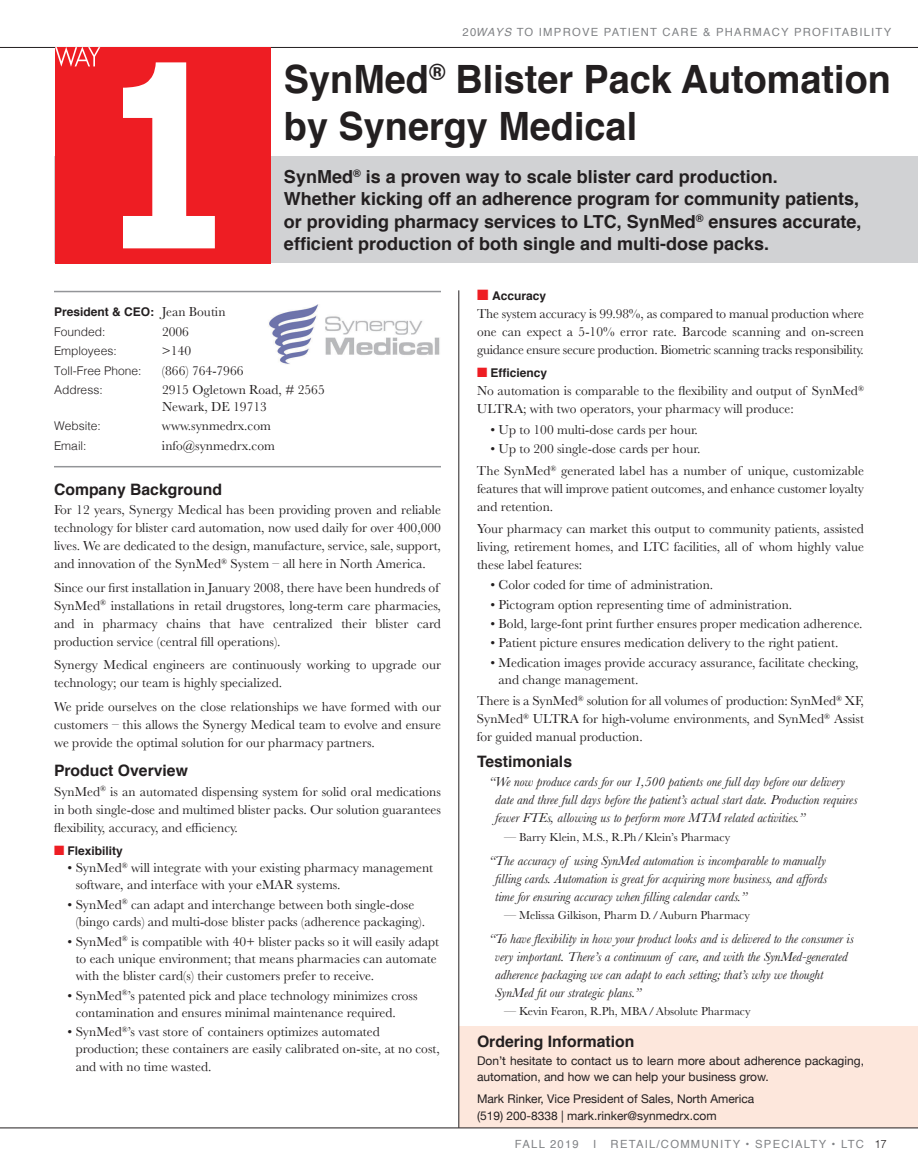
<style>
.page{position:relative;width:918px;height:1175px;background:#fff}
.page>*{position:absolute;margin:0;border:0;box-sizing:border-box;transform-origin:0 0}
.t1{font:700 39px/46.5px "Helvetica";color:#231f20}
.t2{font:700 18px/22.5px "Helvetica";color:#231f20}
.t3{font:700 15.75px "Helvetica";color:#231f20}
.t4{font:13.5px/18px "Baskerville";color:#231f20}
.t5{font:italic 13.5px/18px "Baskerville";color:#231f20}
.t6{font:12px/16.5px "Helvetica Neue";color:#231f20}
.t7{font:12px "Baskerville";color:#231f20}
.t8{font:700 12px/19.5px "Helvetica";color:#231f20}
.t9{font:300 12px "Helvetica";color:#231f20}
.t10{font:11.25px "Helvetica";letter-spacing:.11em;color:#808285}
.s1{font-style:italic}
.s2{font-family:"Baskerville";font-weight:400;font-size:13.5px}
.s3{font-weight:300}
.s4{color:#ee1d23}
.s5{font-weight:300;color:#231f20}
</style>
<div class="page">
<hr style="left:0;top:47px;width:918px;height:1px;background:#231f20">
<hr style="left:54px;top:291px;width:387px;height:1px;background:#939598">
<div style="left:459px;top:1026px;width:459px;height:101px;background:#fde7dc"></div>
<div style="left:55px;top:156px;width:863px;height:107px;background:#d1d2d4"></div>
<hr style="left:54px;top:466px;width:387px;height:1px;background:#939598">
<img style="left:268px;top:304px;width:172px;height:60px">
<hr style="left:459px;top:290px;width:1px;height:837px;background:#231f20">
<div style="left:55px;top:47px;width:216px;height:216px;background:#ee1d23"></div>
<svg style="left:123px;top:62px;width:92px;height:186px"></svg>
<svg style="left:55px;top:47px;width:45px;height:20px"></svg>
<hr style="left:0;top:1127px;width:918px;height:1px;background:#231f20">
<p class="t10" style="left:463px;top:23px;width:430px">20<span class="s1">WAYS</span> TO IMPROVE PATIENT CARE &amp; PHARMACY PROFITABILITY</p>
<h1 class="t1" style="left:284px;top:57px;width:608px">SynMed<sup>®</sup> Blister Pack Automation by Synergy Medical</h1>
<p class="t2" style="left:284px;top:165px;width:579px">SynMed<sup>®</sup> is a proven way to scale blister card production.<br>Whether kicking off an adherence program for community patients, or providing pharmacy services to LTC, SynMed<sup>®</sup> ensures accurate, efficient production of both single and multi-dose packs.</p>
<p class="t8" style="left:54px;top:302px;width:173px">President &amp; CEO: <span class="s2">Jean Boutin<br></span><span class="s3">Founded:</span></p>
<p class="t4" style="left:162px;top:323px;width:28px">2006</p>
<p class="t9" style="left:54px;top:341px;width:64px">Employees:</p>
<p class="t4" style="left:162px;top:342px;width:31px">&gt;140</p>
<p class="t9" style="left:54px;top:360px;width:89px">Toll-Free Phone:</p>
<p class="t4" style="left:162px;top:362px;width:83px">(866) 764-7966</p>
<p class="t9" style="left:54px;top:380px;width:50px">Address:</p>
<p class="t4" style="left:162px;top:382px;width:164px;line-height:16.5px">2915 Ogletown Road, # 2565<br>Newark, DE 19713</p>
<p class="t9" style="left:54px;top:416px;width:48px">Website:</p>
<p class="t4" style="left:162px;top:417px;width:110px">www.synmedrx.com</p>
<p class="t9" style="left:54px;top:435px;width:34px">Email:</p>
<p class="t4" style="left:162px;top:437px;width:114px">info@synmedrx.com</p>
<p class="t3" style="left:54px;top:476px;width:170px">Company Background</p>
<p class="t4" style="left:54px;top:501px;width:388px;text-align:justify">For 12 years, Synergy Medical has been providing proven and reliable technology for blister card automation, now used daily for over 400,000 lives. We are dedicated to the design, manufacture, service, sale, support, and innovation of the SynMed<sup>®</sup> System – all here in North America.</p>
<p class="t4" style="left:54px;top:578px;width:388px">Since our first installation in January 2008, there have been hundreds of SynMed<sup>®</sup> installations in retail drugstores, long-term care pharmacies, and in pharmacy chains that have centralized their blister card production service (central fill operations).</p>
<p class="t4" style="left:54px;top:656px;width:388px">Synergy Medical engineers are continuously working to upgrade our technology; our team is highly specialized.</p>
<p class="t4" style="left:54px;top:697px;width:388px;text-align:justify">We pride ourselves on the close relationships we have formed with our customers – this allows the Synergy Medical team to evolve and ensure we provide the optimal solution for our pharmacy partners.</p>
<p class="t3" style="left:54px;top:757px;width:135px">Product Overview</p>
<p class="t4" style="left:54px;top:782px;width:388px;text-align:justify">SynMed<sup>®</sup> is an automated dispensing system for solid oral medications in both single-dose and multimed blister packs. Our solution guarantees flexibility, accuracy, and efficiency.</p>
<p class="t8" style="left:54px;top:841px;width:70px"><span class="s4">■</span> Flexibility</p>
<p class="t4" style="left:76px;top:859px;width:359px;line-height:17.2px;text-indent:-8px">• SynMed<sup>®</sup> will integrate with your existing pharmacy management software, and interface with your eMAR systems.</p>
<p class="t4" style="left:76px;top:896px;width:351px;line-height:17.2px;text-indent:-8px">• SynMed<sup>®</sup> can adapt and interchange between both single-dose (bingo cards) and multi-dose blister packs (adherence packaging).</p>
<p class="t4" style="left:76px;top:932px;width:365px;line-height:17.2px;text-indent:-8px">• SynMed<sup>®</sup> is compatible with 40+ blister packs so it will easily adapt to each unique environment; that means pharmacies can automate with the blister card(s) their customers prefer to receive.</p>
<p class="t4" style="left:76px;top:986px;width:343px;line-height:17.2px;text-indent:-8px">• SynMed<sup>®</sup>’s patented pick and place technology minimizes cross contamination and ensures minimal maintenance required.</p>
<p class="t4" style="left:76px;top:1023px;width:366px;line-height:17.2px;text-indent:-8px">• SynMed<sup>®</sup>’s vast store of containers optimizes automated production; these containers are easily calibrated on-site, at no cost, and with no time wasted.</p>
<p class="t8" style="left:477px;top:286px;width:71px"><span class="s4">■</span> Accuracy</p>
<p class="t4" style="left:477px;top:304px;width:389px;text-align:justify">The system accuracy is 99.98%, as compared to manual production where one can expect a 5-10% error rate. Barcode scanning and on-screen guidance ensure secure production. Biometric scanning tracks responsibility.</p>
<p class="t8" style="left:477px;top:363px;width:72px"><span class="s4">■</span> Efficiency</p>
<p class="t4" style="left:477px;top:382px;width:389px">No automation is comparable to the flexibility and output of SynMed<sup>®<br></sup>ULTRA; with two operators, your pharmacy will produce:</p>
<p class="t4" style="left:490px;top:420px;width:209px">• Up to 100 multi-dose cards per hour.</p>
<p class="t4" style="left:477px;top:438px;width:388px;line-height:22.4px;text-indent:14px">• Up to 200 single-dose cards per hour.<br>The SynMed<sup>®</sup> generated label has a number of unique, customizable</p>
<p class="t4" style="left:477px;top:480px;width:389px">features that will improve patient outcomes, and enhance customer loyalty and retention.</p>
<p class="t4" style="left:477px;top:519px;width:389px;text-align:justify">Your pharmacy can market this output to community patients, assisted living, retirement homes, and LTC facilities, all of whom highly value these label features:</p>
<p class="t4" style="left:491px;top:576px;width:224px">• Color coded for time of administration.</p>
<p class="t4" style="left:491px;top:595px;width:303px">• Pictogram option representing time of administration.</p>
<p class="t4" style="left:491px;top:615px;width:374px">• Bold, large-font print further ensures proper medication adherence.</p>
<p class="t4" style="left:491px;top:634px;width:349px">• Patient picture ensures medication delivery to the right patient.</p>
<p class="t4" style="left:499px;top:654px;width:361px;line-height:17.2px;text-indent:-8px">• Medication images provide accuracy assurance, facilitate checking, and change management.</p>
<p class="t4" style="left:477px;top:692px;width:389px;text-align:justify">There is a SynMed<sup>®</sup> solution for all volumes of production: SynMed<sup>®</sup> XF, SynMed<sup>®</sup> ULTRA for high-volume environments, and SynMed<sup>®</sup> Assist for guided manual production.</p>
<p class="t3" style="left:477px;top:748px;width:97px">Testimonials</p>
<p class="t5" style="left:495px;top:773px;width:364px;text-indent:-6px">“We now produce cards for our 1,500 patients one full day before our delivery date and three full days before the patient’s actual start date. Production requires fewer FTEs, allowing us to perform more MTM related activities.”</p>
<p class="t7" style="left:504px;top:829px;width:228px">— Barry Klein, M.S., R.Ph/Klein’s Pharmacy</p>
<p class="t5" style="left:495px;top:851px;width:334px;text-align:justify;text-indent:-6px">“The accuracy of using SynMed automation is incomparable to manually filling cards. Automation is great for acquiring more business, and affords time for ensuring accuracy when filling calendar cards.”</p>
<p class="t7" style="left:504px;top:907px;width:247px">— Melissa Gilkison, Pharm D./Auburn Pharmacy</p>
<p class="t5" style="left:495px;top:929px;width:360px;text-indent:-6px">“To have flexibility in how your product looks and is delivered to the consumer is very important. There’s a continuum of care, and with the SynMed-generated adherence packaging we can adapt to each setting; that’s why we thought SynMed fit our strategic plans.”</p>
<p class="t7" style="left:504px;top:1003px;width:248px">— Kevin Fearon, R.Ph, MBA/Absolute Pharmacy</p>
<p class="t3" style="left:477px;top:1028px;width:159px">Ordering Information</p>
<p class="t6" style="left:477px;top:1053px;width:389px">Don’t hesitate to contact us to learn more about adherence packaging, automation, and how we can help your business grow.</p>
<p class="t6" style="left:477px;top:1091px;width:279px">Mark Rinker, Vice President of Sales, North America (519) 200-8338 | mark.rinker@synmedrx.com</p>
<p class="t10" style="left:515px;top:1135px;width:65px">FALL 2019</p>
<p class="t10" style="left:593px;top:1135px;width:5px">I</p>
<p class="t10" style="left:611px;top:1135px;width:277px">RETAIL/COMMUNITY • SPECIALTY • LTC <span class="s5">17</span></p>
</div>
